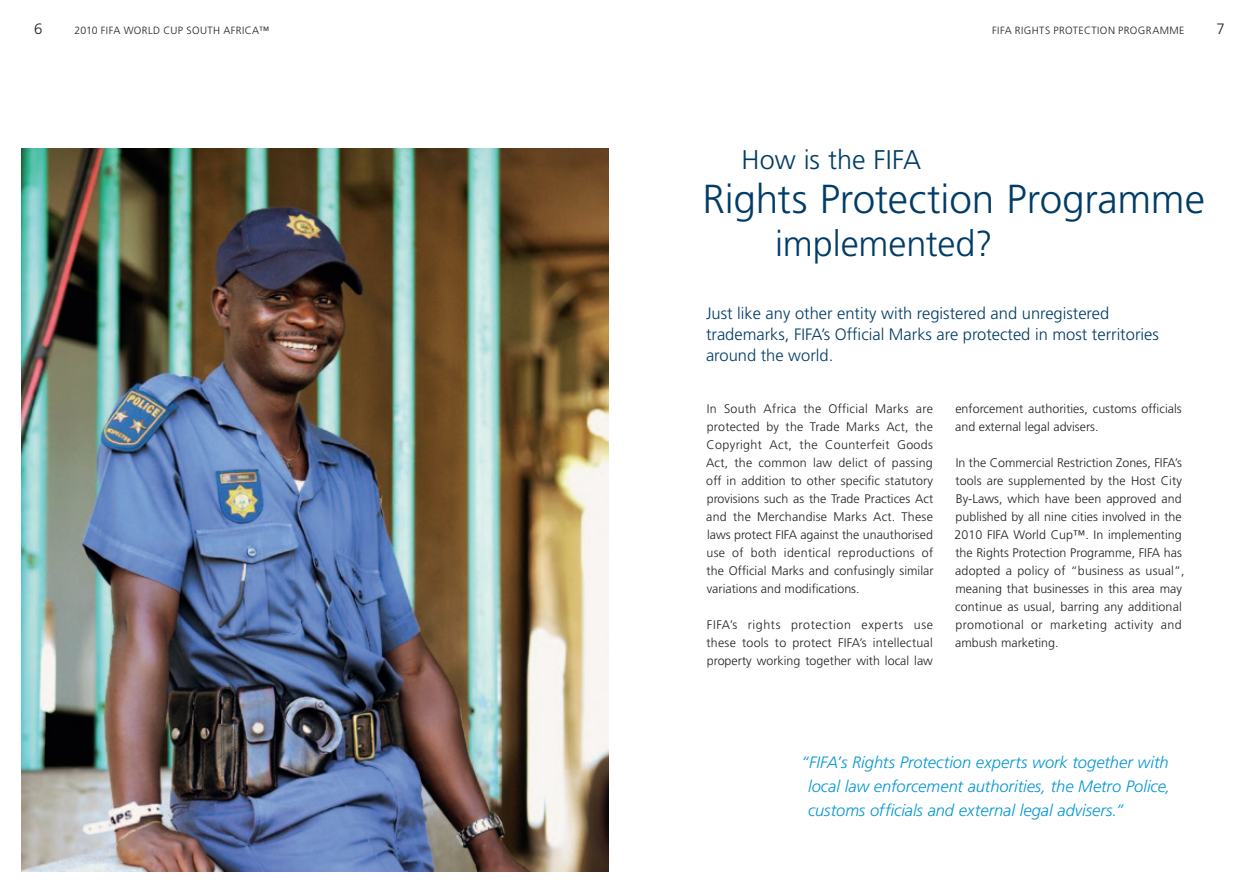
<style>
.page{position:relative;width:1259px;height:893px;background:#fff}
.page>*{position:absolute;margin:0;border:0;box-sizing:border-box;transform-origin:0 0}
.t1{font:300 40.5px "Frutiger";letter-spacing:-.005em;color:#003c67}
.t2{font:300 36px "Frutiger";letter-spacing:-.005em;color:#003c67}
.t3{font:300 27px "Frutiger";color:#003c67}
.t4{font:italic 300 16.5px/24px "Frutiger";letter-spacing:-.005em;color:#0797d2;text-align:justify}
.t5{font:300 16.5px/21px "Frutiger";color:#003c67}
.t6{font:300 15px "Frutiger";color:#231f20}
.t7{font:300 12.45px/18px "Frutiger";color:#231f20;text-align:justify}
.t8{font:300 10.5px "Frutiger";letter-spacing:.035em;color:#231f20}
</style>
<div class="page">
<img style="left:21px;top:149px;width:587px;height:723px">
<p class="t6" style="left:34px;top:20px;width:10px">6</p>
<p class="t8" style="left:74px;top:24px;width:163px">2010 FIFA World Cup South Africa</p>
<p class="t8" style="left:259px;top:24px;width:12px">™</p>
<p class="t8" style="left:992px;top:24px;width:74px">FIFA Ri ghts Prot</p>
<p class="t8" style="left:1078px;top:24px;width:13px">ectio</p>
<p class="t8" style="left:1108px;top:24px;width:78px">n Programme</p>
<p class="t6" style="left:1216px;top:20px;width:10px">7</p>
<h3 class="t3" style="left:741px;top:144px;width:181px">How is the FIFA</h3>
<h1 class="t1" style="left:702px;top:176px;width:504px">Rights Protection Programme</h1>
<h2 class="t2" style="left:775px;top:223px;width:219px">implemented?</h2>
<h3 class="t5" style="left:706px;top:303px;width:454px">Just like any other entity with registered and unregistered trademarks, FIFA’s Official Marks are protected in most territories around the world.</h3>
<p class="t7" style="left:706px;top:400px;width:229px">In South Africa the Official Marks are protected by the Trade M arks Act, the Copyright Act, the Counterfeit Goods Act, the common law delict of passing off in addition to other specific statutory provisions such as the Trade Practices Act and the Merchandise Marks Act. These laws protect FIFA against the unauthorised use of both identical reproductions of the Official Marks and confusingly similar variations and modifications.</p>
<p class="t7" style="left:706px;top:616px;width:228px">FIFA’s rights protection experts use these tools to protect FIFA’s intellectual property working together with local law</p>
<p class="t7" style="left:955px;top:400px;width:228px">enforcement authorities, customs officials and external legal advisers.</p>
<p class="t7" style="left:954px;top:454px;width:232px;text-align:left">In the Commercial Restriction Zones, FIFA’s tools are supplemented by the Host City By-Laws, which have been approved and published by all nine cities involved in the 2010 FIFA World Cup™. In implementing the Rights Protection Programme, FIFA has adopted a policy of “business as usual”, meaning that businesses in this area may continue as usual, barring any additional promotional or marketing activity and ambush marketing.</p>
<h3 class="t4" style="left:808px;top:751px;width:364px;text-indent:-6px">“FIFA’s Rights Protection experts work together with local law enforcement authorities, the Metro Police, customs officials and external legal advisers.”</h3>
</div>
